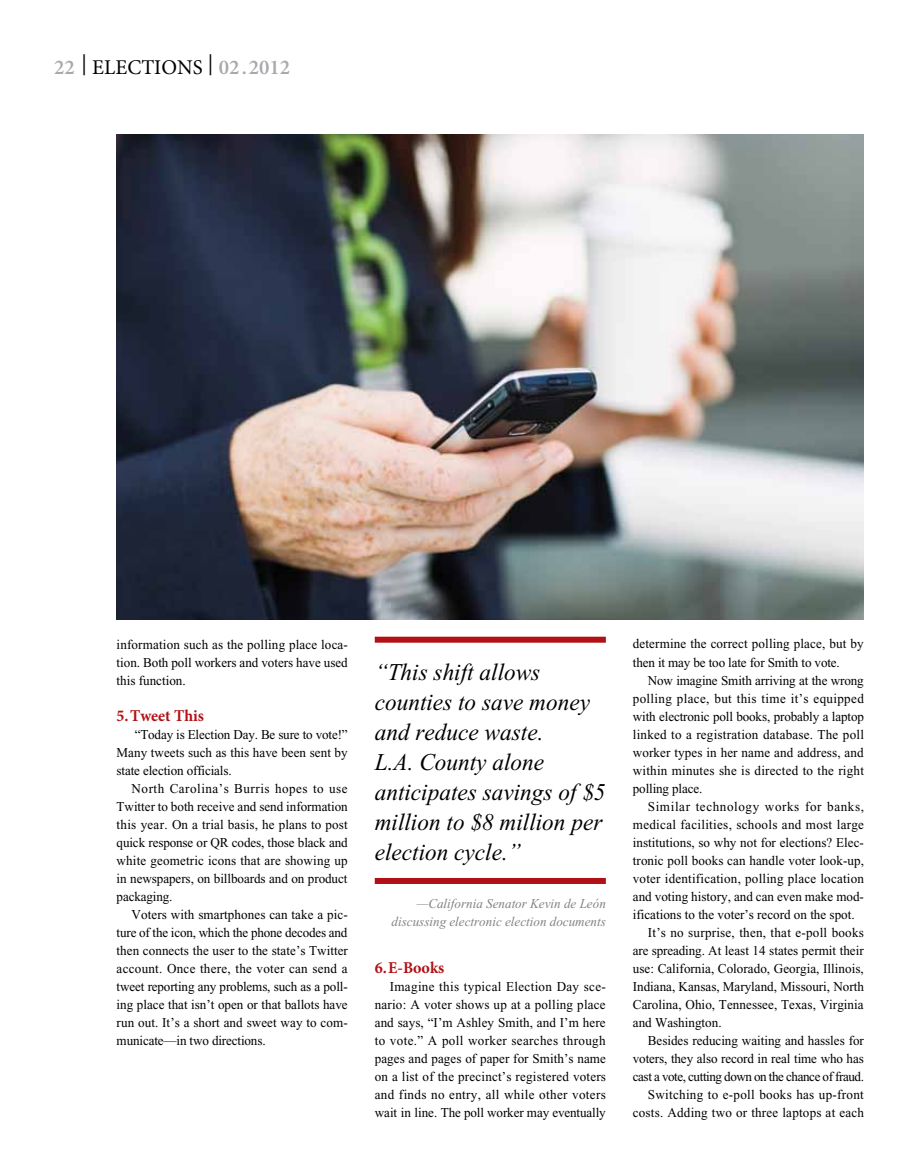
<style>
.page{position:relative;width:918px;height:1176px;background:#fff}
.page>*{position:absolute;margin:0;border:0;box-sizing:border-box;transform-origin:0 0}
.t1{font:italic 24px/30px "Times New Roman";color:#000}
.t2{font:21px "Minion Pro";color:#000}
.t3{font:700 16.5px "Minion Pro";color:#b11116}
.t4{font:13.5px/18px "Times New Roman";color:#000;text-align:justify}
.t5{font:13.5px "Times New Roman";letter-spacing:.025em;color:#000}
.t6{font:italic 13.5px/18px "Times New Roman";color:#808285;text-align:right}
.t7{font:13.5px "Times New Roman";letter-spacing:-.03em;color:#000}
.t8{font:13.5px "Times New Roman";letter-spacing:.02em;color:#000}
.t9{font:13.5px "Times New Roman";letter-spacing:.045em;color:#000}
.s1{font-weight:600;color:#a7a9ac}
</style>
<div class="page">
<img style="left:117px;top:134px;width:747px;height:485px">
<div style="left:375px;top:636px;width:231px;height:6px;background:#b11116"></div>
<div style="left:375px;top:877px;width:231px;height:6px;background:#b11116"></div>
<h2 class="t2" style="left:54px;top:53px;width:238px"><span class="s1">22</span> | ELECTIONS | <span class="s1">02 .2012</span></h2>
<p class="t4" style="left:117px;top:635px;width:233px">information such as the polling place loca&shy;tion. Both poll workers and voters have used this function.</p>
<p class="t3" style="left:117px;top:703px;width:89px">5.Tweet This</p>
<p class="t4" style="left:117px;top:725px;width:233px;text-indent:18px">“Today is Election Day. Be sure to vote!” Many tweets such as this have been sent by state election officials.</p>
<p class="t4" style="left:117px;top:779px;width:233px;text-indent:15px">North Carolina’s Burris hopes to use Twitter to both receive and send information this year. On a trial basis, he plans to post quick response or QR codes, those black and white geometric icons that are showing up in newspapers, on billboards and on product packaging.</p>
<p class="t4" style="left:117px;top:904px;width:233px;text-indent:15px">Voters with smartphones can take a pic&shy;ture of the icon, which the phone decodes and then connects the user to the state’s Twitter account. Once there, the voter can send a tweet reporting any problems, such as a poll&shy;ing place that isn’t open or that ballots have run out. It’s a short and sweet way to com&shy;municate—in two directions.</p>
<h1 class="t1" style="left:375px;top:657px;width:232px">“This shift allows counties to save money and reduce waste.<br>L.A. County alone anticipates savings of $5 million to $8 million per election cycle.”</h1>
<p class="t6" style="left:392px;top:894px;width:216px">—California Senator Kevin de León discussing electronic election documents</p>
<p class="t3" style="left:375px;top:955px;width:71px">6.E-Books</p>
<p class="t4" style="left:375px;top:977px;width:233px;text-indent:15px">Imagine this typical Election Day sce&shy;nario: A voter shows up at a polling place and says, “I’m Ashley Smith, and I’m here to vote.” A poll worker searches through pages and pages of paper for Smith’s name on a list of the precinct’s registered voters and finds no entry, all while other voters wait in line. The poll worker may eventually</p>
<p class="t4" style="left:633px;top:634px;width:232px">determine the correct polling place, but by then it may be too late for Smith to vote.</p>
<p class="t4" style="left:633px;top:670px;width:233px;text-indent:15px">Now imagine Smith arriving at the wrong polling place, but this time it’s equipped with electronic poll books, probably a laptop linked to a registration database. The poll worker types in her name and address, and within minutes she is directed to the right polling place.</p>
<p class="t9" style="left:648px;top:798px;width:218px">Similar technology works for banks,</p>
<p class="t5" style="left:633px;top:816px;width:233px">medical facilities, schools and most large</p>
<p class="t4" style="left:633px;top:832px;width:233px">institutions, so why not for elections? Elec-</p>
<p class="t4" style="left:633px;top:850px;width:233px">tronic poll books can handle voter look-up,</p>
<p class="t4" style="left:633px;top:868px;width:233px">voter identification, polling place location</p>
<p class="t4" style="left:633px;top:886px;width:233px">and voting history, and can even make mod-</p>
<p class="t4" style="left:633px;top:904px;width:223px">ifications to the voter’s record on the spot.</p>
<p class="t8" style="left:648px;top:924px;width:218px">It’s no surprise, then, that e-poll books</p>
<p class="t4" style="left:633px;top:940px;width:232px">are spreading. At least 14 states permit their</p>
<p class="t4" style="left:633px;top:958px;width:232px">use: California, Colorado, Georgia, Illinois,</p>
<p class="t4" style="left:633px;top:976px;width:233px">Indiana, Kansas, Maryland, Missouri, North</p>
<p class="t4" style="left:633px;top:994px;width:232px">Carolina, Ohio, Tennessee, Texas, Virginia</p>
<p class="t4" style="left:633px;top:1012px;width:90px">and Washington.</p>
<p class="t4" style="left:648px;top:1030px;width:218px">Besides reducing waiting and hassles for</p>
<p class="t4" style="left:633px;top:1048px;width:232px">voters, they also record in real time who has</p>
<p class="t7" style="left:633px;top:1068px;width:233px">cast a vote, cutting down on the chance of fraud.</p>
<p class="t5" style="left:648px;top:1086px;width:218px">Switching to e-poll books has up-front</p>
<p class="t4" style="left:633px;top:1102px;width:233px">costs. Adding two or three laptops at each</p>
</div>
